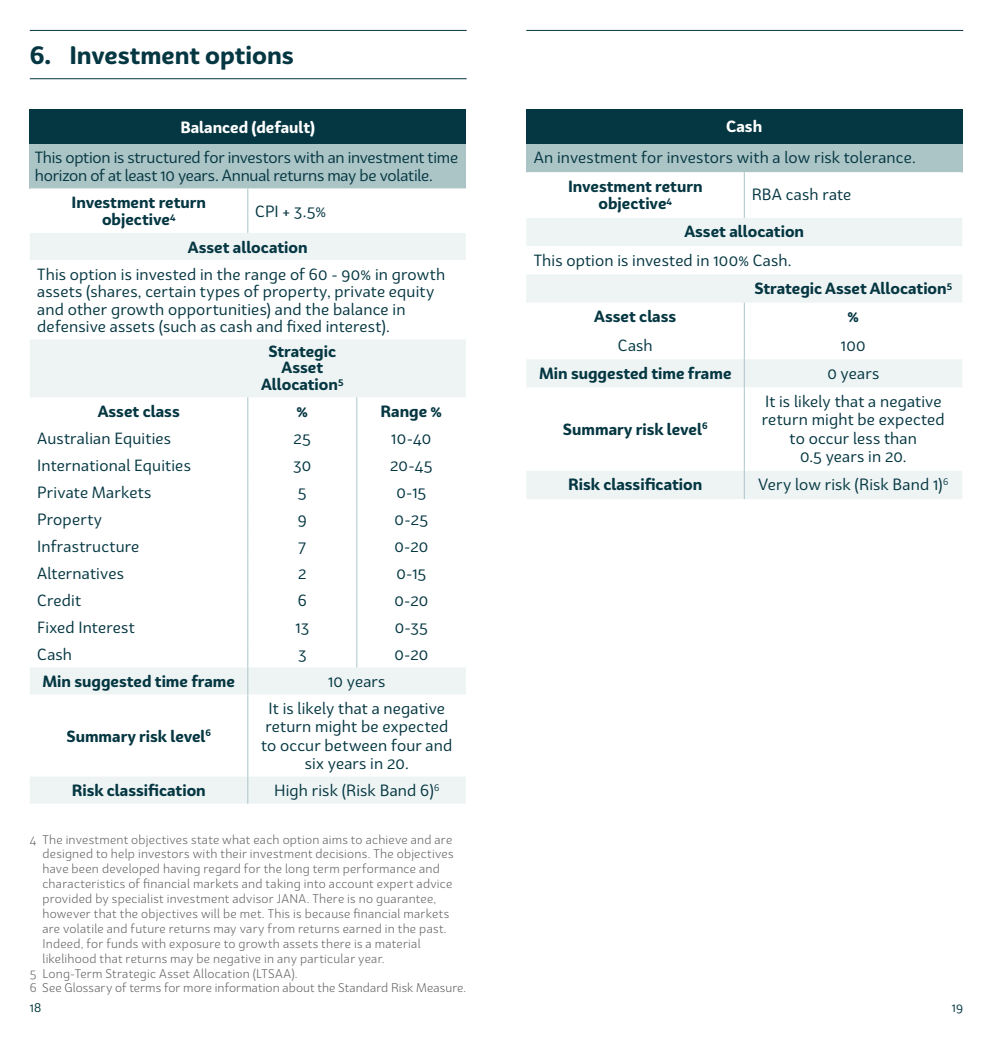
<style>
.page{position:relative;width:993px;height:1042px;background:#fff}
.page>*{position:absolute;margin:0;border:0;box-sizing:border-box;transform-origin:0 0}
.Heading{font:700 24.5px "Bw Surco";color:#053742}
.Body{font:15.75px/18.4px "Bw Surco";letter-spacing:.01em;color:#053742;text-align:center}
.Table_subheading{font:700 15.75px/17.5px "Bw Surco";color:#053742;text-align:center}
.Body-2{font:15.75px/17.5px "Bw Surco";letter-spacing:-.015em;color:#053742}
.Table_heading{font:700 15.75px "Bw Surco";color:#fff}
.Footnotes{font:12.25px/14.9px "Bw Surco";letter-spacing:.02em;color:#666}
.t1{font:12.25px "Bw Surco";color:#053742}
</style>
<div class="page">
<hr style="left:526px;top:30px;width:436px;height:1px;background:#053742">
<hr style="left:30px;top:30px;width:436px;height:1px;background:#053742">
<hr style="left:30px;top:78px;width:436px;height:1px;background:#053742">
<div style="left:30px;top:109px;width:435px;height:35px;background:#053742"></div>
<div style="left:30px;top:144px;width:435px;height:44px;background:#abc5c7"></div>
<svg style="left:30px;top:188px;width:435px;height:45px"></svg>
<svg style="left:30px;top:233px;width:435px;height:570px"></svg>
<hr style="left:247px;top:188px;width:1px;height:45px;background:#abc5c7">
<svg style="left:356px;top:397px;width:1px;height:270px"></svg>
<svg style="left:247px;top:397px;width:1px;height:297px"></svg>
<hr style="left:247px;top:694px;width:1px;height:82px;background:#abc5c7">
<svg style="left:247px;top:776px;width:1px;height:27px"></svg>
<div style="left:526px;top:109px;width:435px;height:35px;background:#053742"></div>
<div style="left:526px;top:144px;width:435px;height:28px;background:#abc5c7"></div>
<svg style="left:526px;top:172px;width:435px;height:46px"></svg>
<svg style="left:526px;top:218px;width:435px;height:281px"></svg>
<hr style="left:743px;top:172px;width:1px;height:46px;background:#abc5c7">
<svg style="left:743px;top:303px;width:1px;height:84px"></svg>
<hr style="left:743px;top:387px;width:1px;height:84px;background:#abc5c7">
<svg style="left:743px;top:471px;width:1px;height:28px"></svg>
<p class="Heading" style="left:30px;top:38px;width:265px">6. Investment options</p>
<p class="Table_heading" style="left:180px;top:116px;width:136px">Balanced (default)</p>
<p class="Body-2" style="left:35px;top:149px;width:425px">This option is structured for investors with an investment time horizon of at least 10 years. Annual returns may be volatile.</p>
<p class="Table_subheading" style="left:71px;top:193px;width:136px">Investment return objective<sup>4</sup></p>
<p class="Body" style="left:255px;top:201px;width:72px">CPI + 3.5%</p>
<p class="Table_subheading" style="left:188px;top:237px;width:121px">Asset allocation</p>
<p class="Body" style="left:37px;top:265px;width:409px;line-height:17.5px;text-align:left">This option is invested in the range of 60 - 90% in growth assets (shares, certain types of property, private equity and other growth opportunities) and the balance in defensive assets (such as cash and fixed interest).</p>
<p class="Table_subheading" style="left:261px;top:342px;width:84px;line-height:16.6px">Strategic<br>Asset<br>Allocation<sup>5</sup></p>
<p class="Table_subheading" style="left:98px;top:402px;width:83px">Asset class</p>
<p class="Table_subheading" style="left:296px;top:402px;width:13px">%</p>
<p class="Table_subheading" style="left:380px;top:402px;width:63px">Range %</p>
<p class="Body" style="left:37px;top:428px;width:135px">Australian Equities</p>
<p class="Body" style="left:293px;top:428px;width:19px">25</p>
<p class="Body" style="left:391px;top:428px;width:41px">10-40</p>
<p class="Body" style="left:37px;top:455px;width:155px">International Equities</p>
<p class="Body" style="left:293px;top:455px;width:19px">30</p>
<p class="Body" style="left:390px;top:455px;width:44px">20-45</p>
<p class="Body" style="left:37px;top:482px;width:116px">Private Markets</p>
<p class="Body" style="left:298px;top:482px;width:10px">5</p>
<p class="Body" style="left:396px;top:482px;width:31px">0-15</p>
<p class="Body" style="left:37px;top:509px;width:66px">Property</p>
<p class="Body" style="left:298px;top:509px;width:10px">9</p>
<p class="Body" style="left:394px;top:509px;width:35px">0-25</p>
<p class="Body" style="left:37px;top:536px;width:104px">Infrastructure</p>
<p class="Body" style="left:298px;top:536px;width:9px">7</p>
<p class="Body" style="left:394px;top:536px;width:35px">0-20</p>
<p class="Body" style="left:37px;top:563px;width:88px">Alternatives</p>
<p class="Body" style="left:298px;top:563px;width:10px">2</p>
<p class="Body" style="left:396px;top:563px;width:31px">0-15</p>
<p class="Body" style="left:37px;top:590px;width:45px">Credit</p>
<p class="Body" style="left:298px;top:590px;width:10px">6</p>
<p class="Body" style="left:394px;top:590px;width:35px">0-20</p>
<p class="Body" style="left:37px;top:617px;width:99px">Fixed Interest</p>
<p class="Body" style="left:295px;top:617px;width:15px">13</p>
<p class="Body" style="left:394px;top:617px;width:35px">0-35</p>
<p class="Body" style="left:37px;top:644px;width:36px">Cash</p>
<p class="Body" style="left:298px;top:644px;width:10px">3</p>
<p class="Body" style="left:394px;top:644px;width:35px">0-20</p>
<p class="Table_subheading" style="left:42px;top:672px;width:194px">Min suggested time frame</p>
<p class="Body" style="left:328px;top:671px;width:59px">10 years</p>
<p class="Table_subheading" style="left:66px;top:726px;width:146px">Summary risk level<sup>6</sup></p>
<p class="Body" style="left:261px;top:698px;width:193px">It is likely that a negative return might be expected to occur between four and six years in 20.</p>
<p class="Table_subheading" style="left:72px;top:781px;width:135px">Risk classification</p>
<p class="Body" style="left:274px;top:781px;width:167px">High risk (Risk Band 6)<sup>6</sup></p>
<p class="Footnotes" style="left:42px;top:831px;width:412px;text-indent:-13px">4 The investment objectives state what each option aims to achieve and are designed to help investors with their investment decisions. The objectives have been developed having regard for the long term performance and characteristics of financial markets and taking into account expert advice provided by specialist investment advisor JANA. There is no guarantee, however that the objectives will be met. This is because financial markets are volatile and future returns may vary from returns earned in the past.<br>Indeed, for funds with exposure to growth assets there is a material likelihood that returns may be negative in any particular year.</p>
<p class="Footnotes" style="left:30px;top:965px;width:269px">5 Long-Term Strategic Asset Allocation (LTSAA).</p>
<p class="Footnotes" style="left:30px;top:980px;width:438px">6 See Glossary of terms for more information about the Standard Risk Measure.</p>
<p class="Table_heading" style="left:726px;top:115px;width:37px">Cash</p>
<p class="Body" style="left:533px;top:148px;width:383px">An investment for investors with a low risk tolerance.</p>
<p class="Table_subheading" style="left:568px;top:176px;width:136px">Investment return objective<sup>4</sup></p>
<p class="Body" style="left:751px;top:185px;width:101px">RBA cash rate</p>
<p class="Table_subheading" style="left:684px;top:222px;width:121px">Asset allocation</p>
<p class="Body" style="left:533px;top:250px;width:259px">This option is invested in 100% Cash.</p>
<p class="Table_subheading" style="left:754px;top:279px;width:199px">Strategic Asset Allocation<sup>5</sup></p>
<p class="Table_subheading" style="left:594px;top:307px;width:83px">Asset class</p>
<p class="Table_subheading" style="left:847px;top:307px;width:13px">%</p>
<p class="Body" style="left:617px;top:335px;width:36px">Cash</p>
<p class="Body" style="left:840px;top:335px;width:26px">100</p>
<p class="Table_subheading" style="left:539px;top:363px;width:194px">Min suggested time frame</p>
<p class="Body" style="left:827px;top:363px;width:53px">0 years</p>
<p class="Table_subheading" style="left:562px;top:419px;width:146px">Summary risk level<sup>6</sup></p>
<p class="Body" style="left:761px;top:392px;width:184px">It is likely that a negative return might be expected to occur less than<br>0.5 years in 20.</p>
<p class="Table_subheading" style="left:568px;top:475px;width:135px">Risk classification</p>
<p class="Body" style="left:758px;top:475px;width:192px">Very low risk (Risk Band 1)<sup>6</sup></p>
<p class="t1" style="left:30px;top:999px;width:13px">18</p>
<p class="t1" style="left:951px;top:999px;width:13px">19</p>
</div>
